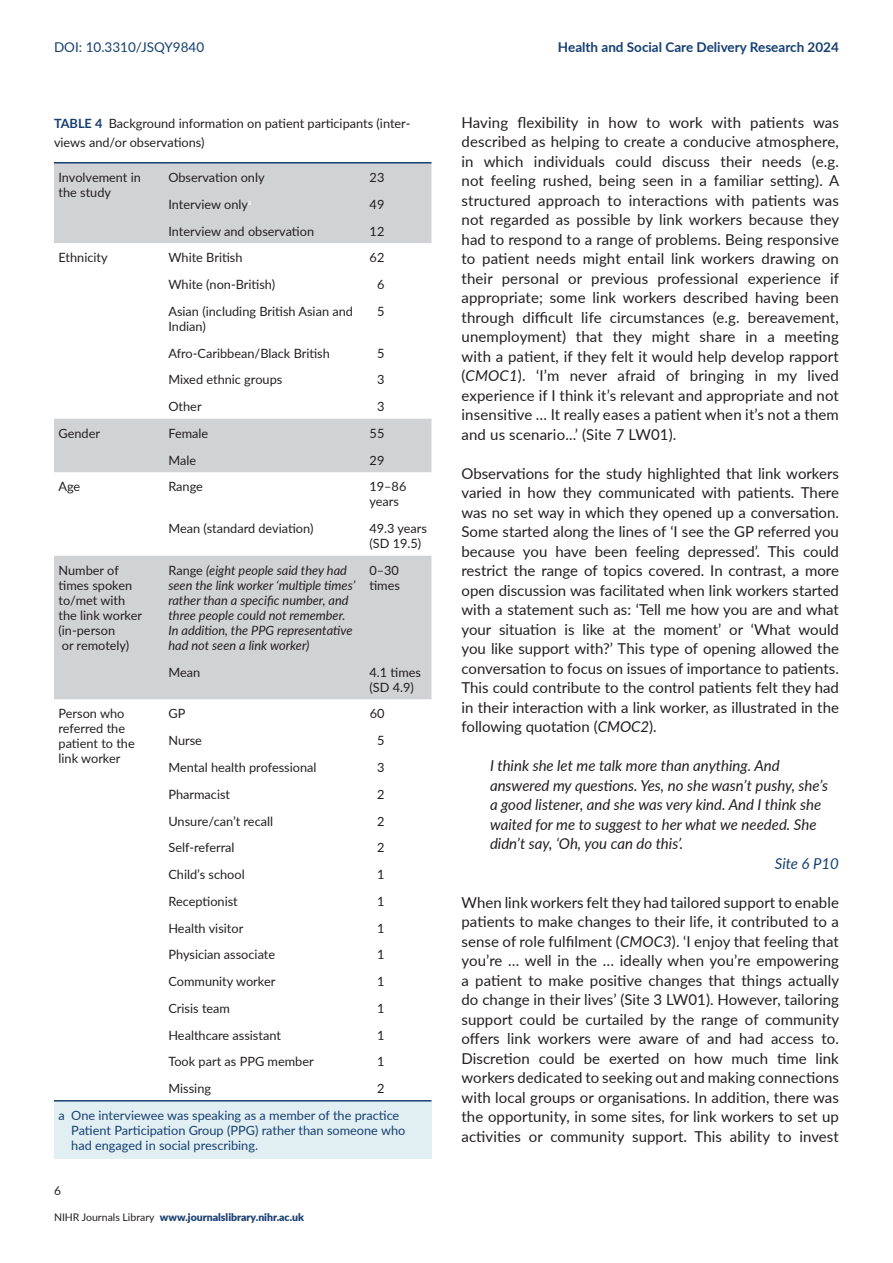
<style>
.page{position:relative;width:893px;height:1263px;background:#fff}
.page>*{position:absolute;margin:0;border:0;box-sizing:border-box;transform-origin:0 0}
.t1{font:15px/19.5px "Lato";letter-spacing:.005em;color:#231f20;text-align:justify}
.t2{font:italic 15px/19.5px "Lato";color:#231f20}
.t3{font:italic 15px "Lato";color:#153f72}
.t4{font:700 13.5px "Lato";color:#153f72}
.t5{font:13.5px "Lato";color:#153f72}
.t6{font:12.75px/15px "Lato";color:#231f20}
.t7{font:italic 12.75px/15px "Lato";color:#231f20}
.t8{font:12.75px/15px "Lato";color:#153f72}
.t9{font:12px "Lato";color:#231f20}
.t10{font:900 10.5px "Lato";color:#193e72}
.s1{font-weight:700;color:#153f72}
.s2{font-style:normal}
.s3{font-weight:400;color:#231f20}
.s4{font-style:italic}
</style>
<div class="page">
<div style="left:54px;top:1101px;width:377px;height:58px;background:#e1eff2"></div>
<svg style="left:54px;top:164px;width:377px;height:535px;fill:#d1d2d4"></svg>
<hr style="left:164px;top:1100px;width:201px;height:1px;background:#153f72">
<hr style="left:365px;top:1100px;width:66px;height:1px;background:#153f72">
<hr style="left:54px;top:162px;width:110px;height:2px;background:#153f72">
<hr style="left:164px;top:162px;width:201px;height:2px;background:#153f72">
<hr style="left:365px;top:162px;width:66px;height:2px;background:#153f72">
<hr style="left:54px;top:1100px;width:110px;height:1px;background:#153f72">
<p class="t5" style="left:54px;top:37px;width:152px">DOI: 10.3310/JSQY9840</p>
<p class="t4" style="left:558px;top:37px;width:282px">Health and Social Care Delivery Research 2024</p>
<p class="t6" style="left:54px;top:113px;width:358px;line-height:19.5px"><span class="s1">TABLE 4</span> Background information on patient participants (inter&shy;views and/or observations)</p>
<p class="t6" style="left:58px;top:169px;width:84px">Involvement in the study</p>
<p class="t6" style="left:168px;top:169px;width:98px">Observation only</p>
<p class="t6" style="left:370px;top:169px;width:16px">23</p>
<p class="t6" style="left:168px;top:196px;width:85px">Interview only<sup>a</sup></p>
<p class="t6" style="left:370px;top:196px;width:16px">49</p>
<p class="t6" style="left:168px;top:223px;width:147px">Interview and observation</p>
<p class="t6" style="left:370px;top:223px;width:16px">12</p>
<p class="t6" style="left:58px;top:250px;width:51px">Ethnicity</p>
<p class="t6" style="left:168px;top:250px;width:76px">White British</p>
<p class="t6" style="left:370px;top:250px;width:16px">62</p>
<p class="t6" style="left:168px;top:276px;width:108px">White (non-British)</p>
<p class="t6" style="left:377px;top:276px;width:9px">6</p>
<p class="t6" style="left:168px;top:303px;width:186px">Asian (including British Asian and<br>Indian)</p>
<p class="t6" style="left:377px;top:303px;width:9px">5</p>
<p class="t6" style="left:168px;top:345px;width:163px">Afro-Caribbean/Black British</p>
<p class="t6" style="left:377px;top:345px;width:9px">5</p>
<p class="t6" style="left:168px;top:372px;width:115px">Mixed ethnic groups</p>
<p class="t6" style="left:377px;top:372px;width:9px">3</p>
<p class="t6" style="left:168px;top:398px;width:35px">Other</p>
<p class="t6" style="left:377px;top:398px;width:9px">3</p>
<p class="t6" style="left:58px;top:425px;width:43px">Gender</p>
<p class="t6" style="left:168px;top:425px;width:41px">Female</p>
<p class="t6" style="left:370px;top:425px;width:16px">55</p>
<p class="t6" style="left:168px;top:452px;width:29px">Male</p>
<p class="t6" style="left:370px;top:452px;width:16px">29</p>
<p class="t6" style="left:58px;top:479px;width:23px">Age</p>
<p class="t6" style="left:168px;top:479px;width:36px">Range</p>
<p class="t6" style="left:369px;top:479px;width:38px">19–86 years</p>
<p class="t6" style="left:168px;top:520px;width:147px">Mean (standard deviation)</p>
<p class="t6" style="left:369px;top:520px;width:59px">49.3 years (SD 19.5)</p>
<p class="t6" style="left:59px;top:562px;width:85px">Number of times spoken to/met with the link worker (in-person<br>or remotely)</p>
<p class="t7" style="left:168px;top:562px;width:188px"><span class="s2">Range</span> (eight people said they had seen the link worker ‘multiple times’ rather than a specific number, and three people could not remember.<br>In addition, the PPG representative had not seen a link worker)</p>
<p class="t6" style="left:369px;top:562px;width:32px">0–30 times</p>
<p class="t6" style="left:168px;top:664px;width:33px">Mean</p>
<p class="t6" style="left:369px;top:664px;width:53px">4.1 times (SD 4.9)</p>
<p class="t6" style="left:59px;top:706px;width:78px">Person who referred the patient to the link worker</p>
<p class="t6" style="left:168px;top:706px;width:18px">GP</p>
<p class="t6" style="left:370px;top:706px;width:16px">60</p>
<p class="t6" style="left:168px;top:732px;width:35px">Nurse</p>
<p class="t6" style="left:377px;top:732px;width:9px">5</p>
<p class="t6" style="left:168px;top:759px;width:150px">Mental health professional</p>
<p class="t6" style="left:377px;top:759px;width:9px">3</p>
<p class="t6" style="left:168px;top:786px;width:63px">Pharmacist</p>
<p class="t6" style="left:377px;top:786px;width:9px">2</p>
<p class="t6" style="left:168px;top:813px;width:106px">Unsure/can’t recall</p>
<p class="t6" style="left:377px;top:813px;width:9px">2</p>
<p class="t6" style="left:168px;top:840px;width:68px">Self-referral</p>
<p class="t6" style="left:377px;top:840px;width:9px">2</p>
<p class="t6" style="left:168px;top:866px;width:78px">Child’s school</p>
<p class="t6" style="left:377px;top:866px;width:9px">1</p>
<p class="t6" style="left:168px;top:893px;width:71px">Receptionist</p>
<p class="t6" style="left:377px;top:893px;width:9px">1</p>
<p class="t6" style="left:168px;top:920px;width:76px">Health visitor</p>
<p class="t6" style="left:377px;top:920px;width:9px">1</p>
<p class="t6" style="left:168px;top:947px;width:108px">Physician associate</p>
<p class="t6" style="left:377px;top:947px;width:9px">1</p>
<p class="t6" style="left:168px;top:973px;width:108px">Community worker</p>
<p class="t6" style="left:377px;top:973px;width:9px">1</p>
<p class="t6" style="left:168px;top:1000px;width:63px">Crisis team</p>
<p class="t6" style="left:377px;top:1000px;width:9px">1</p>
<p class="t6" style="left:168px;top:1027px;width:114px">Healthcare assistant</p>
<p class="t6" style="left:377px;top:1027px;width:9px">1</p>
<p class="t6" style="left:168px;top:1054px;width:147px">Took part as PPG member</p>
<p class="t6" style="left:377px;top:1054px;width:9px">1</p>
<p class="t6" style="left:168px;top:1080px;width:44px">Missing</p>
<p class="t6" style="left:377px;top:1080px;width:9px">2</p>
<p class="t8" style="left:71px;top:1107px;width:336px;text-indent:-13px">a One interviewee was speaking as a member of the practice<br>Patient Participation Group (PPG) rather than someone who had engaged in social prescribing.</p>
<p class="t9" style="left:54px;top:1182px;width:8px">6</p>
<p class="t10" style="left:54px;top:1209px;width:252px"><span class="s3">NIHR Journals Library</span> www.journalslibrary.nihr.ac.uk</p>
<p class="t1" style="left:461px;top:112px;width:379px">Having flexibility in how to work with patients was described as helping to create a conducive atmosphere, in which individuals could discuss their needs (e.g. not feeling rushed, being seen in a familiar setting). A structured approach to interactions with patients was not regarded as possible by link workers because they had to respond to a range of problems. Being responsive to patient needs might entail link workers drawing on their personal or previous professional experience if appropriate; some link workers described having been through difficult life circumstances (e.g. bereavement, unemployment) that they might share in a meeting with a patient, if they felt it would help develop rapport (<span class="s4">CMOC1</span>). ‘I’m never afraid of bringing in my lived experience if I think it’s relevant and appropriate and not insensitive … It really eases a patient when it’s not a them and us scenario...’ (Site 7 LW01).</p>
<p class="t1" style="left:461px;top:463px;width:379px">Observations for the study highlighted that link workers varied in how they communicated with patients. There was no set way in which they opened up a conversation.<br>Some started along the lines of ‘I see the GP referred you because you have been feeling depressed’. This could restrict the range of topics covered. In contrast, a more open discussion was facilitated when link workers started with a statement such as: ‘Tell me how you are and what your situation is like at the moment’ or ‘What would you like support with?’ This type of opening allowed the conversation to focus on issues of importance to patients.<br>This could contribute to the control patients felt they had in their interaction with a link worker, as illustrated in the following quotation (<span class="s4">CMOC2</span>).</p>
<p class="t2" style="left:490px;top:755px;width:340px">I think she let me talk more than anything. And answered my questions. Yes, no she wasn’t pushy, she’s a good listener, and she was very kind. And I think she waited for me to suggest to her what we needed. She didn’t say, ‘Oh, you can do this’.</p>
<p class="t3" style="left:775px;top:852px;width:66px">Site 6 P10</p>
<p class="t1" style="left:461px;top:892px;width:379px">When link workers felt they had tailored support to enable patients to make changes to their life, it contributed to a sense of role fulfilment (<span class="s4">CMOC3</span>). ‘I enjoy that feeling that you’re … well in the … ideally when you’re empowering a patient to make positive changes that things actually do change in their lives’ (Site 3 LW01). However, tailoring support could be curtailed by the range of community offers link workers were aware of and had access to.<br>Discretion could be exerted on how much time link workers dedicated to seeking out and making connections with local groups or organisations. In addition, there was the opportunity, in some sites, for link workers to set up activities or community support. This ability to invest</p>
</div>
